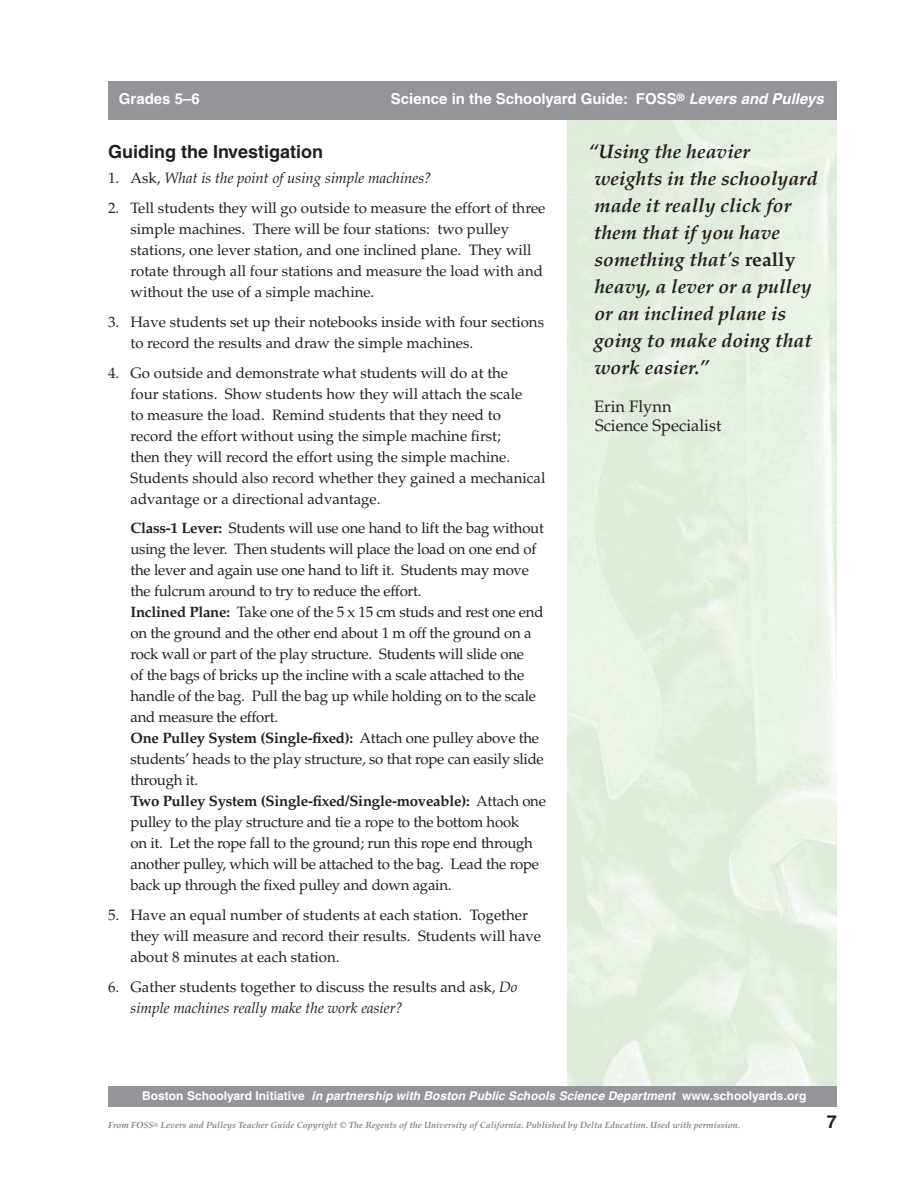
<style>
.page{position:relative;width:918px;height:1188px;background:#fff}
.page>*{position:absolute;margin:0;border:0;box-sizing:border-box;transform-origin:0 0}
.t1{font:italic 700 19.5px/27px "Palatino";color:#231f20}
.t2{font:700 18px "Helvetica";color:#231f20}
.t3{font:16.5px/19.5px "Palatino";color:#231f20}
.t4{font:15px/21px "Palatino";color:#231f20}
.t5{font:700 15px "Helvetica";color:#fff}
.t6{font:italic 15px "Palatino";color:#231f20}
.t7{font:italic 700 12px "Helvetica";letter-spacing:.005em;color:#fff}
.t8{font:italic 700 9px "Palatino";color:#808285}
.s1{font-style:italic}
.s2{font-style:normal}
.s3{font-weight:700}
</style>
<div class="page">
<div style="left:108px;top:1087px;width:729px;height:20px;background:#939598"></div>
<div style="left:108px;top:81px;width:729px;height:39px;background:#939598"></div>
<img style="left:722px;top:974px;width:92px;height:91px">
<p class="t5" style="left:119px;top:93px;width:82px">Grades 5–6</p>
<p class="t5" style="left:391px;top:93px;width:435px">Science in the Schoolyard Guide: FOSS<sup>®</sup> <span class="s1">Levers and Pulleys</span></p>
<p class="t2" style="left:108px;top:145px;width:217px">Guiding the Investigation</p>
<p class="t6" style="left:130px;top:172px;width:303px"><span class="s2">Ask,</span> What is the point of using simple machines?</p>
<p class="t4" style="left:108px;top:170px;width:13px">1.</p>
<p class="t4" style="left:130px;top:200px;width:416px;text-indent:-22px">2. Tell students they will go outside to measure the effort of three simple machines. There will be four stations: two pulley stations, one lever station, and one inclined plane. They will rotate through all four stations and measure the load with and without the use of a simple machine.</p>
<p class="t4" style="left:130px;top:314px;width:415px;text-indent:-22px">3. Have students set up their notebooks inside with four sections to record the results and draw the simple machines.</p>
<p class="t4" style="left:130px;top:365px;width:416px;text-indent:-22px">4. Go outside and demonstrate what students will do at the<br>four stations. Show students how they will attach the scale<br>to measure the load. Remind students that they need to record the effort without using the simple machine first;<br>then they will record the effort using the simple machine.<br>Students should also record whether they gained a mechanical advantage or a directional advantage.</p>
<p class="t4" style="left:130px;top:519px;width:417px"><span class="s3">Class-1 Lever:</span> Students will use one hand to lift the bag without using the lever. Then students will place the load on one end of the lever and again use one hand to lift it. Students may move the fulcrum around to try to reduce the effort.<br><span class="s3">Inclined Plane:</span> Take one of the 5 x 15 cm studs and rest one end on the ground and the other end about 1 m off the ground on a rock wall or part of the play structure. Students will slide one<br>of the bags of bricks up the incline with a scale attached to the handle of the bag. Pull the bag up while holding on to the scale and measure the effort.<br><span class="s3">One Pulley System (Single-fixed):</span> Attach one pulley above the students’ heads to the play structure, so that rope can easily slide through it.<br><span class="s3">Two Pulley System (Single-fixed/Single-moveable):</span> Attach one pulley to the play structure and tie a rope to the bottom hook<br>on it. Let the rope fall to the ground; run this rope end through another pulley, which will be attached to the bag. Lead the rope back up through the fixed pulley and down again.</p>
<p class="t4" style="left:130px;top:906px;width:412px;text-indent:-22px">5. Have an equal number of students at each station. Together they will measure and record their results. Students will have about 8 minutes at each station.</p>
<p class="t4" style="left:130px;top:978px;width:389px;text-indent:-22px">6. Gather students together to discuss the results and ask, <span class="s1">Do simple machines really make the work easier?</span></p>
<h1 class="t1" style="left:589px;top:140px;width:230px">“Using the heavier weights in the schoolyard made it really click for them that if you have something that's <span class="s2">really </span>heavy, a lever or a pulley or an inclined plane is going to make doing that work easier.”</h1>
<p class="t3" style="left:594px;top:398px;width:129px">Erin Flynn<br>Science Specialist</p>
<p class="t7" style="left:142px;top:1091px;width:666px"><span class="s2">Boston Schoolyard Initiative</span> in partnership with Boston Public Schools Science Department <span class="s2">www.schoolyards.org</span></p>
<p class="t8" style="left:108px;top:1122px;width:634px">From FOSS<sup>®</sup> Levers and Pulleys Teacher Guide Copyright © The Regents of the University of California. Published by Delta Education. Used with permission.</p>
<p class="t2" style="left:827px;top:1115px;width:12px">7</p>
</div>
